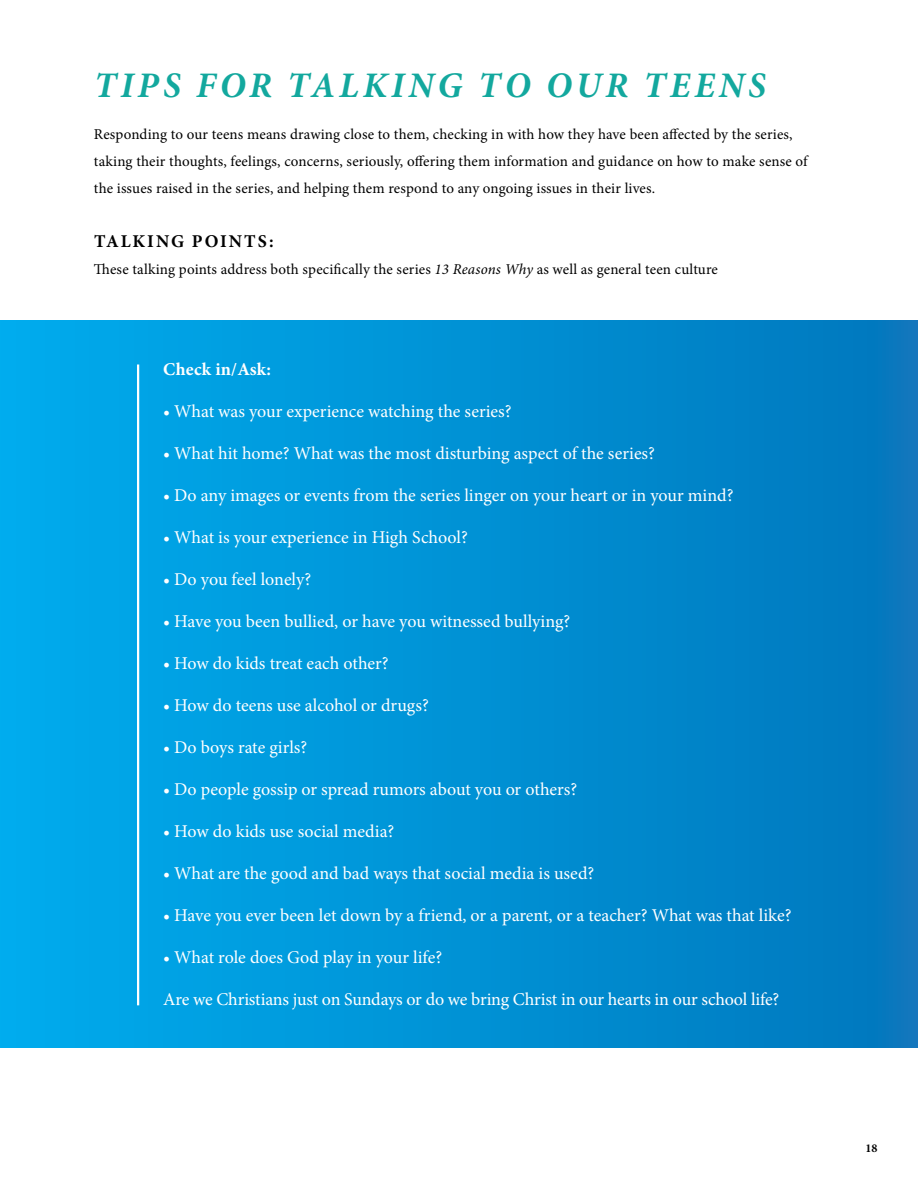
<style>
.page{position:relative;width:918px;height:1188px;background:#fff}
.page>*{position:absolute;margin:0;border:0;box-sizing:border-box;transform-origin:0 0}
.t1{font:italic 700 36px "Minion Pro";letter-spacing:.11em;color:#13a89e}
.t2{font:18px "Minion Pro";letter-spacing:-.005em;color:#fff}
.t3{font:700 18px "Minion Pro";letter-spacing:.11em;color:#000}
.t4{font:700 18px "Minion Pro";letter-spacing:.01em;color:#fff}
.t5{font:15px/27px "Minion Pro";letter-spacing:.01em;color:#000}
.t6{font:700 12px "Minion Pro";color:#000}
.s1{font-style:italic}
</style>
<div class="page">
<div style="left:0;top:320px;width:918px;height:728px;background:linear-gradient(to right,#00acee,#0277bd)"></div>
<hr style="left:137px;top:364px;width:2px;height:641px;background:#fff">
<h1 class="t1" style="left:94px;top:60px;width:673px">TIPS FOR TALKING TO OUR TEENS</h1>
<p class="t5" style="left:94px;top:121px;width:715px">Responding to our teens means drawing close to them, checking in with how they have been affected by the series, taking their thoughts, feelings, concerns, seriously, offering them information and guidance on how to make sense of the issues raised in the series, and helping them respond to any ongoing issues in their lives.</p>
<p class="t3" style="left:94px;top:228px;width:181px">TALKING POINTS:</p>
<p class="t5" style="left:94px;top:256px;width:626px">These talking points address both specifically the series <span class="s1">13 Reasons Why</span> as well as general teen culture</p>
<p class="t4" style="left:163px;top:357px;width:109px">Check in/Ask:</p>
<p class="t2" style="left:163px;top:399px;width:350px">• What was your experience watching the series?</p>
<p class="t2" style="left:163px;top:441px;width:493px">• What hit home? What was the most disturbing aspect of the series?</p>
<p class="t2" style="left:163px;top:483px;width:572px">• Do any images or events from the series linger on your heart or in your mind?</p>
<p class="t2" style="left:163px;top:525px;width:306px">• What is your experience in High School?</p>
<p class="t2" style="left:163px;top:567px;width:149px">• Do you feel lonely?</p>
<p class="t2" style="left:163px;top:609px;width:409px">• Have you been bullied, or have you witnessed bullying?</p>
<p class="t2" style="left:163px;top:651px;width:227px">• How do kids treat each other?</p>
<p class="t2" style="left:163px;top:693px;width:267px">• How do teens use alcohol or drugs?</p>
<p class="t2" style="left:163px;top:735px;width:146px">• Do boys rate girls?</p>
<p class="t2" style="left:163px;top:777px;width:415px">• Do people gossip or spread rumors about you or others?</p>
<p class="t2" style="left:163px;top:819px;width:233px">• How do kids use social media?</p>
<p class="t2" style="left:163px;top:861px;width:433px">• What are the good and bad ways that social media is used?</p>
<p class="t2" style="left:163px;top:903px;width:630px">• Have you ever been let down by a friend, or a parent, or a teacher? What was that like?</p>
<p class="t2" style="left:163px;top:945px;width:281px">• What role does God play in your life?</p>
<p class="t2" style="left:163px;top:987px;width:618px">Are we Christians just on Sundays or do we bring Christ in our hearts in our school life?</p>
<p class="t6" style="left:866px;top:1140px;width:13px">18</p>
</div>
